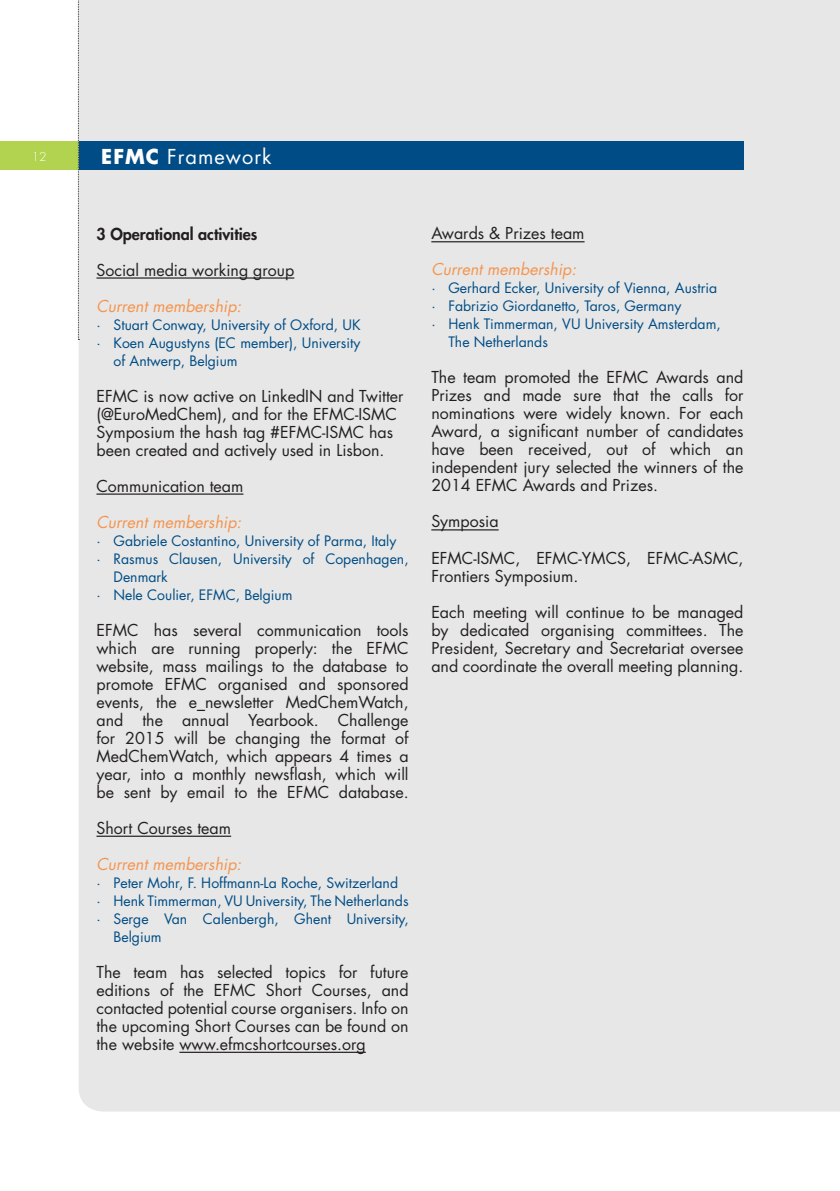
<style>
.page{position:relative;width:840px;height:1191px;background:#fff}
.page>*{position:absolute;margin:0;border:0;box-sizing:border-box;transform-origin:0 0}
.t1{font:20px "Futura";letter-spacing:.05em;color:#fff}
.t2{font:16px/18px "Futura";color:#231f20;text-align:justify}
.t3{font:italic 16px "Futura";color:#f69450}
.t4{font:800 16px "Futura";color:#231f20}
.t5{font:14px "Futura";color:#004c86}
.t6{font:300 12px "Futura";color:#fff}
.s1{font-weight:700}
</style>
<div class="page">
<div style="left:0;top:142px;width:79px;height:28px;background:#b2d34f"></div>
<div style="left:79px;top:0;width:760px;height:1111px;background:#e6e7e6"></div>
<div style="left:79px;top:142px;width:664px;height:28px;background:#004c86"></div>
<svg style="left:78px;top:0;width:1px;height:340px"></svg>
<hr style="left:96px;top:277px;width:198px;height:2px;background:#231f20">
<hr style="left:96px;top:493px;width:147px;height:2px;background:#231f20">
<hr style="left:96px;top:835px;width:135px;height:2px;background:#231f20">
<hr style="left:179px;top:1051px;width:186px;height:2px;background:#231f20">
<hr style="left:431px;top:241px;width:153px;height:1px;background:#231f20">
<hr style="left:431px;top:529px;width:67px;height:1px;background:#231f20">
<p class="t6" style="left:32px;top:148px;width:16px">12</p>
<p class="t1" style="left:101px;top:143px;width:171px"><span class="s1">EFMC</span> Framework</p>
<p class="t4" style="left:96px;top:223px;width:162px">3 Operational activities</p>
<p class="t2" style="left:96px;top:260px;width:199px">Social media working group</p>
<p class="t3" style="left:96px;top:295px;width:146px">Current membership:</p>
<p class="t5" style="left:96px;top:315px;width:265px">· Stuart Conway, University of Oxford, UK</p>
<p class="t5" style="left:96px;top:333px;width:265px">· Koen Augustyns (EC member), University</p>
<p class="t5" style="left:113px;top:351px;width:125px">of Antwerp, Belgium</p>
<p class="t2" style="left:96px;top:386px;width:308px;text-align:left">EFMC is now active on LinkedIN and Twitter (@EuroMedChem), and for the EFMC-ISMC Symposium the hash tag #EFMC-ISMC has been created and actively used in Lisbon.</p>
<p class="t2" style="left:96px;top:476px;width:148px">Communication team</p>
<p class="t3" style="left:96px;top:511px;width:146px">Current membership:</p>
<p class="t5" style="left:96px;top:531px;width:301px">· Gabriele Costantino, University of Parma, Italy</p>
<p class="t5" style="left:96px;top:549px;width:313px">· Rasmus Clausen, University of Copenhagen,</p>
<p class="t5" style="left:113px;top:567px;width:56px">Denmark</p>
<p class="t5" style="left:96px;top:585px;width:197px">· Nele Coulier, EFMC, Belgium</p>
<p class="t2" style="left:96px;top:620px;width:313px">EFMC has several communication tools which are running properly: the EFMC website, mass mailings to the database to promote EFMC organised and sponsored events, the e_newsletter MedChemWatch, and the annual Yearbook. Challenge for 2015 will be changing the format of MedChemWatch, which appears 4 times a year, into a monthly newsflash, which will be sent by email to the EFMC database.</p>
<p class="t2" style="left:96px;top:818px;width:136px">Short Courses team</p>
<p class="t3" style="left:96px;top:853px;width:146px">Current membership:</p>
<p class="t5" style="left:96px;top:873px;width:303px">· Peter Mohr, F. Hoffmann-La Roche, Switzerland</p>
<p class="t5" style="left:96px;top:891px;width:313px">· Henk Timmerman, VU University, The Netherlands</p>
<p class="t5" style="left:96px;top:909px;width:313px">· Serge Van Calenbergh, Ghent University,</p>
<p class="t5" style="left:113px;top:927px;width:50px">Belgium</p>
<p class="t2" style="left:96px;top:962px;width:313px">The team has selected topics for future editions of the EFMC Short Courses, and contacted potential course organisers. Info on the upcoming Short Courses can be found on the website www.efmcshortcourses.org</p>
<p class="t2" style="left:431px;top:224px;width:155px">Awards &amp; Prizes team</p>
<p class="t3" style="left:431px;top:258px;width:146px">Current membership:</p>
<p class="t5" style="left:431px;top:279px;width:287px">· Gerhard Ecker, University of Vienna, Austria</p>
<p class="t5" style="left:431px;top:297px;width:251px">· Fabrizio Giordanetto, Taros, Germany</p>
<p class="t5" style="left:431px;top:315px;width:291px">· Henk Timmerman, VU University Amsterdam,</p>
<p class="t5" style="left:448px;top:333px;width:101px">The Netherlands</p>
<p class="t2" style="left:431px;top:368px;width:313px">The team promoted the EFMC Awards and Prizes and made sure that the calls for nominations were widely known. For each Award, a significant number of candidates have been received, out of which an independent jury selected the winners of the 2014 EFMC Awards and Prizes.</p>
<p class="t2" style="left:431px;top:512px;width:69px">Symposia</p>
<p class="t2" style="left:431px;top:548px;width:313px">EFMC-ISMC, EFMC-YMCS, EFMC-ASMC,<br>Frontiers Symposium.</p>
<p class="t2" style="left:431px;top:602px;width:313px">Each meeting will continue to be managed by dedicated organising committees. The President, Secretary and Secretariat oversee and coordinate the overall meeting planning.</p>
</div>
